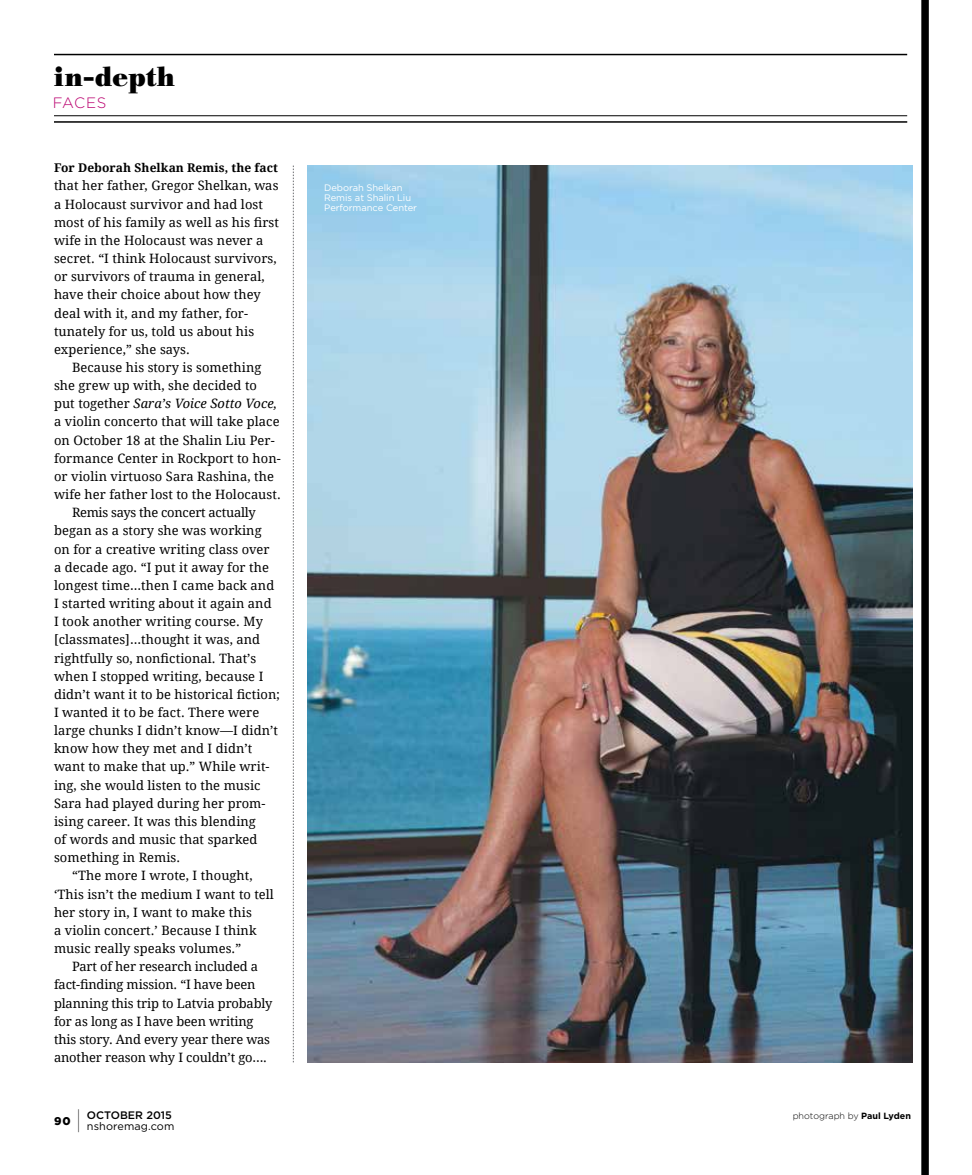
<style>
.page{position:relative;width:972px;height:1175px;background:#fff}
.page>*{position:absolute;margin:0;border:0;box-sizing:border-box;transform-origin:0 0}
.t1{font:700 27.15px "Bodoni BE";letter-spacing:.02em;color:#000}
.t2{font:300 15px "Gotham";letter-spacing:.03em;color:#ba006f}
.t3{font:12.9px/18.1px "Droid Serif";letter-spacing:.005em;color:#000}
.t4{font:italic 12.9px "Droid Serif";letter-spacing:.005em;color:#000}
.t5{font:12.9px "Droid Serif";letter-spacing:-.02em;color:#000}
.t6{font:700 12px "Droid Serif";letter-spacing:.005em;color:#000}
.t7{font:900 11.25px "Gotham";color:#000}
.t8{font:10.8px "Gotham";letter-spacing:.01em;color:#000}
.t9{font:500 10.8px "Gotham";color:#000}
.t10{font:9.3px/9.8px "Gotham";letter-spacing:-.005em;color:#fff}
.t11{font:300 9px "Gotham";letter-spacing:-.005em;color:#000}
.s1{font-style:normal}
.s2{font-weight:100;font-size:24.75px}
.s3{font-weight:700}
</style>
<div class="page">
<hr style="left:54px;top:115px;width:853px;height:1px;background:#000">
<hr style="left:54px;top:122px;width:853px;height:1px;background:#000">
<hr style="left:54px;top:54px;width:853px;height:1px;background:#000">
<svg style="left:293px;top:166px;width:1px;height:896px"></svg>
<div style="left:921px;top:0;width:8px;height:1174px;background:#000"></div>
<img style="left:307px;top:166px;width:605px;height:896px">
<h1 class="t1" style="left:54px;top:60px;width:123px">in-depth</h1>
<p class="t2" style="left:53px;top:94px;width:55px">FACES</p>
<p class="t6" style="left:54px;top:160px;width:226px">For Deborah Shelkan Remis, the fact</p>
<p class="t3" style="left:54px;top:177px;width:227px">that her father, Gregor Shelkan, was a Holocaust survivor and had lost most of his family as well as his first wife in the Holocaust was never a secret. “I think Holocaust survivors, or survivors of trauma in general, have their choice about how they deal with it, and my father, for&shy;tunately for us, told us about his experience,” she says.</p>
<p class="t3" style="left:72px;top:358px;width:191px">Because his story is something</p>
<p class="t3" style="left:54px;top:376px;width:204px">she grew up with, she decided to</p>
<p class="t4" style="left:54px;top:396px;width:225px"><span class="s1">put together</span> Sara’s Voice Sotto Voce,</p>
<p class="t3" style="left:54px;top:413px;width:227px">a violin concerto that will take place</p>
<p class="t3" style="left:54px;top:431px;width:222px">on October 18 at the Shalin Liu Per-</p>
<p class="t3" style="left:54px;top:449px;width:228px">formance Center in Rockport to hon-</p>
<p class="t3" style="left:54px;top:467px;width:221px">or violin virtuoso Sara Rashina, the</p>
<p class="t3" style="left:54px;top:485px;width:228px">wife her father lost to the Holocaust.</p>
<p class="t5" style="left:72px;top:504px;width:185px">Remis says the concert actually</p>
<p class="t3" style="left:54px;top:522px;width:209px">began as a story she was working</p>
<p class="t3" style="left:54px;top:540px;width:217px">on for a creative writing class over</p>
<p class="t3" style="left:54px;top:558px;width:217px">a decade ago. “I put it away for the</p>
<p class="t3" style="left:54px;top:576px;width:222px">longest time…then I came back and</p>
<p class="t3" style="left:54px;top:594px;width:219px">I started writing about it again and</p>
<p class="t3" style="left:54px;top:612px;width:210px">I took another writing course. My</p>
<p class="t3" style="left:54px;top:631px;width:208px">[classmates]…thought it was, and</p>
<p class="t3" style="left:54px;top:649px;width:204px">rightfully so, nonfictional. That’s</p>
<p class="t3" style="left:54px;top:667px;width:211px">when I stopped writing, because I</p>
<p class="t3" style="left:54px;top:685px;width:227px">didn’t want it to be historical fiction;</p>
<p class="t3" style="left:54px;top:703px;width:207px">I wanted it to be fact. There were</p>
<p class="t3" style="left:54px;top:721px;width:225px">large chunks I didn’t know—I didn’t</p>
<p class="t3" style="left:54px;top:739px;width:200px">know how they met and I didn’t</p>
<p class="t3" style="left:54px;top:758px;width:217px">want to make that up.” While writ-</p>
<p class="t3" style="left:54px;top:776px;width:208px">ing, she would listen to the music</p>
<p class="t3" style="left:54px;top:794px;width:213px">Sara had played during her prom-</p>
<p class="t3" style="left:54px;top:812px;width:203px">ising career. It was this blending</p>
<p class="t3" style="left:54px;top:830px;width:205px">of words and music that sparked</p>
<p class="t3" style="left:54px;top:848px;width:128px">something in Remis.</p>
<p class="t3" style="left:72px;top:866px;width:182px">“The more I wrote, I thought,</p>
<p class="t3" style="left:54px;top:885px;width:221px">‘This isn’t the medium I want to tell</p>
<p class="t3" style="left:54px;top:903px;width:199px">her story in, I want to make this</p>
<p class="t3" style="left:54px;top:921px;width:204px">a violin concert.’ Because I think</p>
<p class="t3" style="left:54px;top:939px;width:189px">music really speaks volumes.”</p>
<p class="t3" style="left:72px;top:957px;width:188px">Part of her research included a</p>
<p class="t3" style="left:54px;top:975px;width:203px">fact-finding mission. “I have been</p>
<p class="t3" style="left:54px;top:994px;width:220px">planning this trip to Latvia probably</p>
<p class="t3" style="left:54px;top:1012px;width:201px">for as long as I have been writing</p>
<p class="t3" style="left:54px;top:1030px;width:218px">this story. And every year there was</p>
<p class="t3" style="left:54px;top:1048px;width:215px">another reason why I couldn’t go….</p>
<p class="t7" style="left:54px;top:1114px;width:29px">90 <span class="s2">|</span></p>
<p class="t9" style="left:87px;top:1108px;width:86px">OCTOBER 2015</p>
<p class="t8" style="left:87px;top:1120px;width:89px">nshoremag.com</p>
<p class="t10" style="left:324px;top:183px;width:94px">Deborah Shelkan<br>Remis at Shalin Liu<br>Performance Center</p>
<p class="t11" style="left:793px;top:1111px;width:120px">photograph by <span class="s3">Paul Lyden</span></p>
</div>
